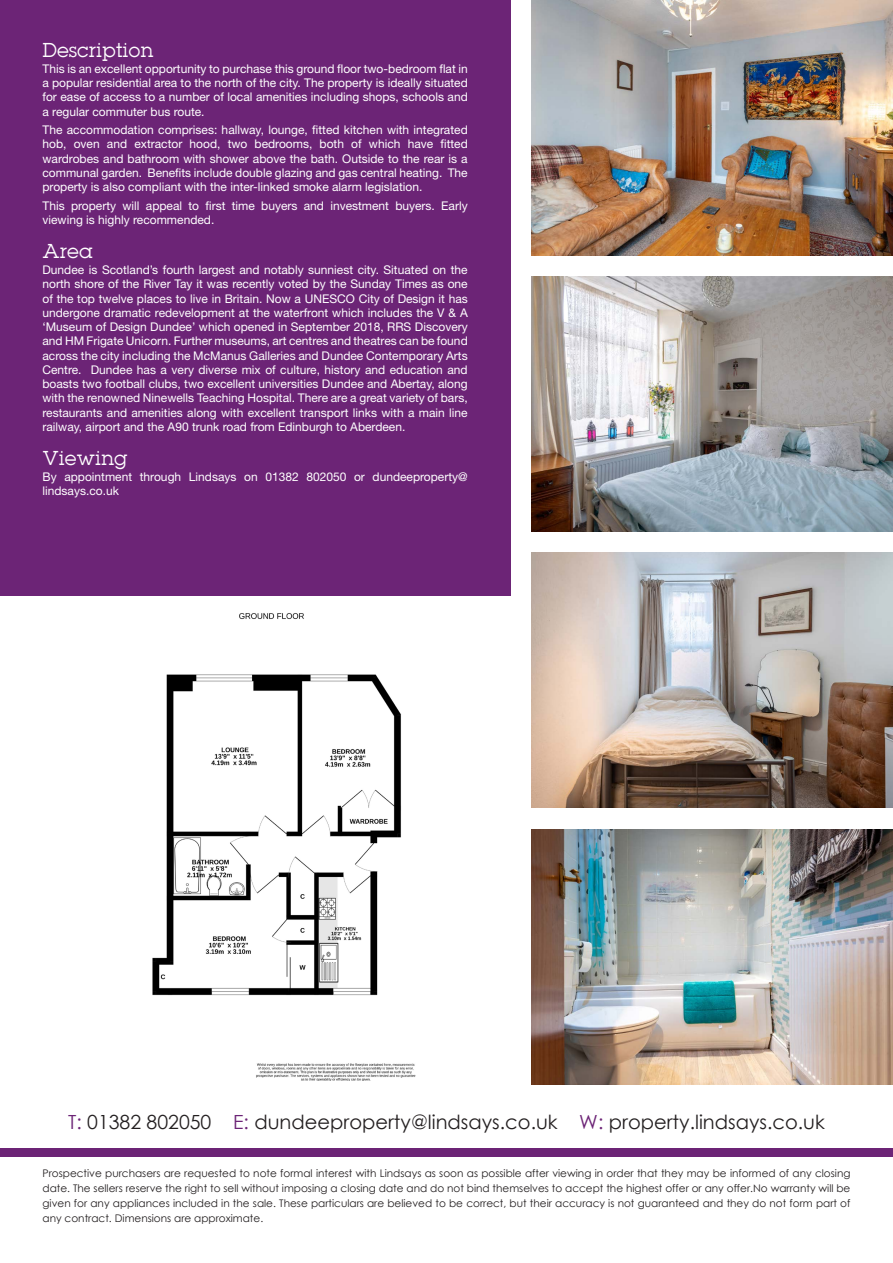
<style>
.page{position:relative;width:893px;height:1263px;background:#fff}
.page>*{position:absolute;margin:0;border:0;box-sizing:border-box;transform-origin:0 0}
.t1{font:19.5px "Century Gothic";color:#231f20}
.t2{font:18px "Lubalin";color:#fff}
.t3{font:12px/14.2px "Helvetica Neue LT Std";color:#fff;text-align:justify}
.t4{font:10.5px/15px "Century Gothic";color:#231f20;text-align:justify}
.s1{color:#6c2476}
</style>
<div class="page">
<div style="left:0;top:0;width:510px;height:595px;background:#6c2476"></div>
<div style="left:0;top:1148px;width:893px;height:9px;background:#6c2476"></div>
<img style="left:531px;top:0;width:362px;height:255px">
<img style="left:531px;top:276px;width:362px;height:255px">
<img style="left:531px;top:553px;width:362px;height:255px">
<img style="left:531px;top:829px;width:362px;height:255px">
<img style="left:152px;top:613px;width:264px;height:467px">
<h2 class="t2" style="left:43px;top:38px;width:113px">Description</h2>
<p class="t3" style="left:43px;top:61px;width:427px">This is an excellent opportunity to purchase this ground floor two-bedroom flat in a popular residential area to the north of the city. The property is ideally situated for ease of access to a number of local amenities including shops, schools and a regular commuter bus route.</p>
<p class="t3" style="left:43px;top:123px;width:427px">The accommodation comprises: hallway, lounge, fitted kitchen with integrated hob, oven and extractor hood, two bedrooms, both of which have fitted wardrobes and bathroom with shower above the bath. Outside to the rear is a communal garden. Benefits include double glazing and gas central heating. The property is also compliant with the inter-linked smoke alarm legislation.</p>
<p class="t3" style="left:43px;top:198px;width:427px">This property will appeal to first time buyers and investment buyers. Early viewing is highly recommended.</p>
<h2 class="t2" style="left:43px;top:239px;width:52px">Area</h2>
<p class="t3" style="left:43px;top:263px;width:427px">Dundee is Scotland’s fourth largest and notably sunniest city. Situated on the north shore of the River Tay it was recently voted by the Sunday Times as one of the top twelve places to live in Britain. Now a UNESCO City of Design it has undergone dramatic redevelopment at the waterfront which includes the V &amp; A ‘Museum of Design Dundee’ which opened in September 2018, RRS Discovery and HM Frigate Unicorn. Further museums, art centres and theatres can be found across the city including the McManus Galleries and Dundee Contemporary Arts Centre. Dundee has a very diverse mix of culture, history and education and boasts two football clubs, two excellent universities Dundee and Abertay, along with the renowned Ninewells Teaching Hospital. There are a great variety of bars, restaurants and amenities along with excellent transport links with a main line railway, airport and the A90 trunk road from Edinburgh to Aberdeen.</p>
<h2 class="t2" style="left:43px;top:446px;width:87px">Viewing</h2>
<p class="t3" style="left:43px;top:469px;width:427px">By appointment through Lindsays on 01382 802050 or dundeeproperty@ lindsays.co.uk</p>
<h1 class="t1" style="left:68px;top:1108px;width:758px"><span class="s1">T:</span> 01382 802050 <span class="s1">E:</span> dundeeproperty@lindsays.co.uk <span class="s1">W:</span> property.lindsays.co.uk</h1>
<p class="t4" style="left:43px;top:1166px;width:809px">Prospective purchasers are requested to note formal interest with Lindsays as soon as possible after viewing in order that they may be informed of any closing date. The sellers reserve the right to sell without imposing a closing date and do not bind themselves to accept the highest offer or any offer.No warranty will be given for any appliances included in the sale. These particulars are believed to be correct, but their accuracy is not guaranteed and they do not form part of any contract. Dimensions are approximate.</p>
</div>
